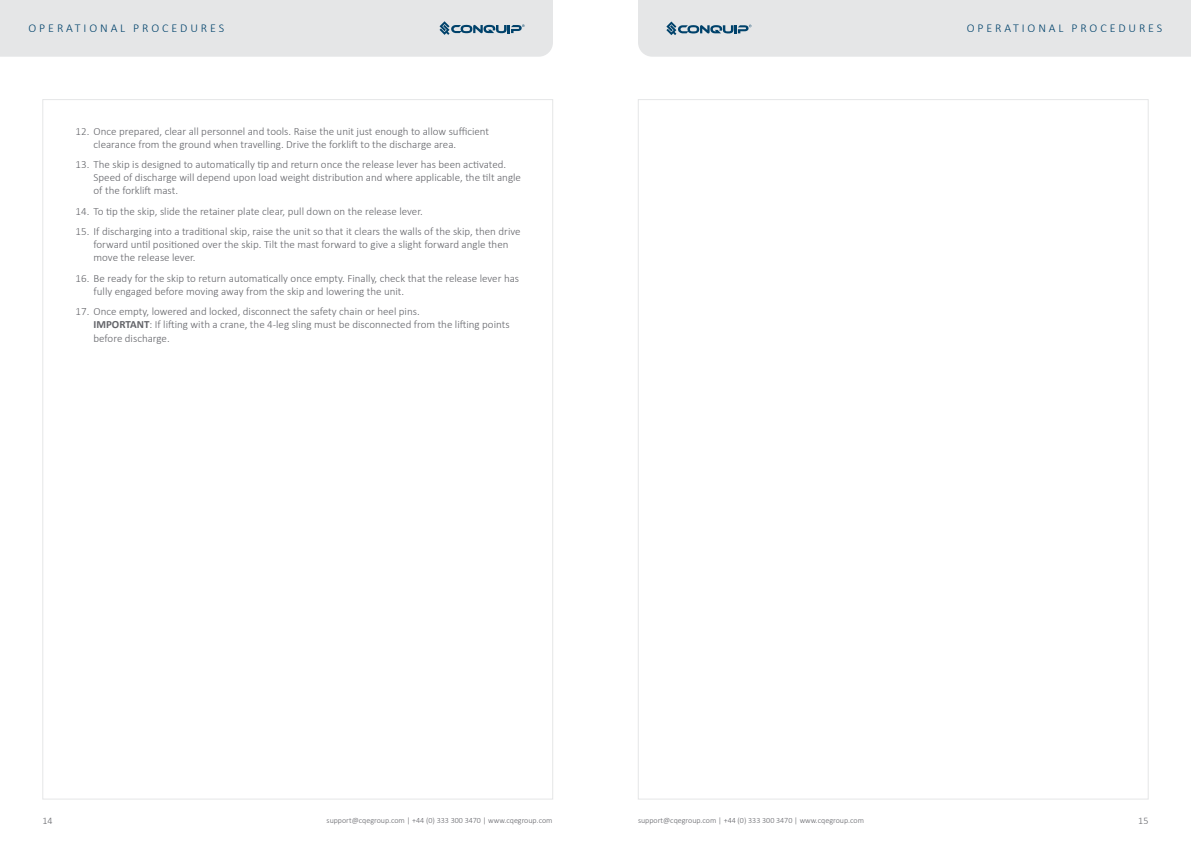
<style>
.page{position:relative;width:1191px;height:842px;background:#fff}
.page>*{position:absolute;margin:0;border:0;box-sizing:border-box;transform-origin:0 0}
.t1{font:300 12px "Calibri";letter-spacing:.24em;color:#00426b}
.t2{font:300 11px/13.2px "Calibri";color:#636469}
.t3{font:300 10px "Calibri";color:#636469}
.t4{font:300 8px "Calibri";color:#636469}
.s1{font-weight:700}
</style>
<div class="page">
<div style="left:0;top:0;width:553px;height:57px;background:#e5e6e7"></div>
<div style="left:638px;top:0;width:553px;height:57px;background:#e5e6e7"></div>
<p class="t1" style="left:29px;top:21px;width:197px">OPERATIONAL PROCEDURES</p>
<p class="t1" style="left:966px;top:21px;width:197px">OPERATIONAL PROCEDURES</p>
<p class="t2" style="left:94px;top:124px;width:397px;text-indent:-18px">12. Once prepared, clear all personnel and tools. Raise the unit just enough to allow sufficient clearance from the ground when travelling. Drive the forklift to the discharge area.</p>
<p class="t2" style="left:94px;top:158px;width:429px;text-indent:-18px">13. The skip is designed to automatically tip and return once the release lever has been activated.<br>Speed of discharge will depend upon load weight distribution and where applicable, the tilt angle of the forklift mast.</p>
<p class="t2" style="left:76px;top:204px;width:349px">14. To tip the skip, slide the retainer plate clear, pull down on the release lever.</p>
<p class="t2" style="left:94px;top:225px;width:428px;text-indent:-18px">15. If discharging into a traditional skip, raise the unit so that it clears the walls of the skip, then drive forward until positioned over the skip. Tilt the mast forward to give a slight forward angle then move the release lever.</p>
<p class="t2" style="left:94px;top:271px;width:427px;text-indent:-18px">16. Be ready for the skip to return automatically once empty. Finally, check that the release lever has fully engaged before moving away from the skip and lowering the unit.</p>
<p class="t2" style="left:94px;top:305px;width:417px;text-indent:-18px">17. Once empty, lowered and locked, disconnect the safety chain or heel pins.<br><span class="s1">IMPORTANT</span>: If lifting with a crane, the 4-leg sling must be disconnected from the lifting points before discharge.</p>
<p class="t3" style="left:43px;top:814px;width:12px">14</p>
<p class="t4" style="left:326px;top:816px;width:227px">support@cqegroup.com | +44 (0) 333 300 3470 | www.cqegroup.com</p>
<p class="t4" style="left:638px;top:816px;width:227px">support@cqegroup.com | +44 (0) 333 300 3470 | www.cqegroup.com</p>
<p class="t3" style="left:1138px;top:814px;width:12px">15</p>
</div>
